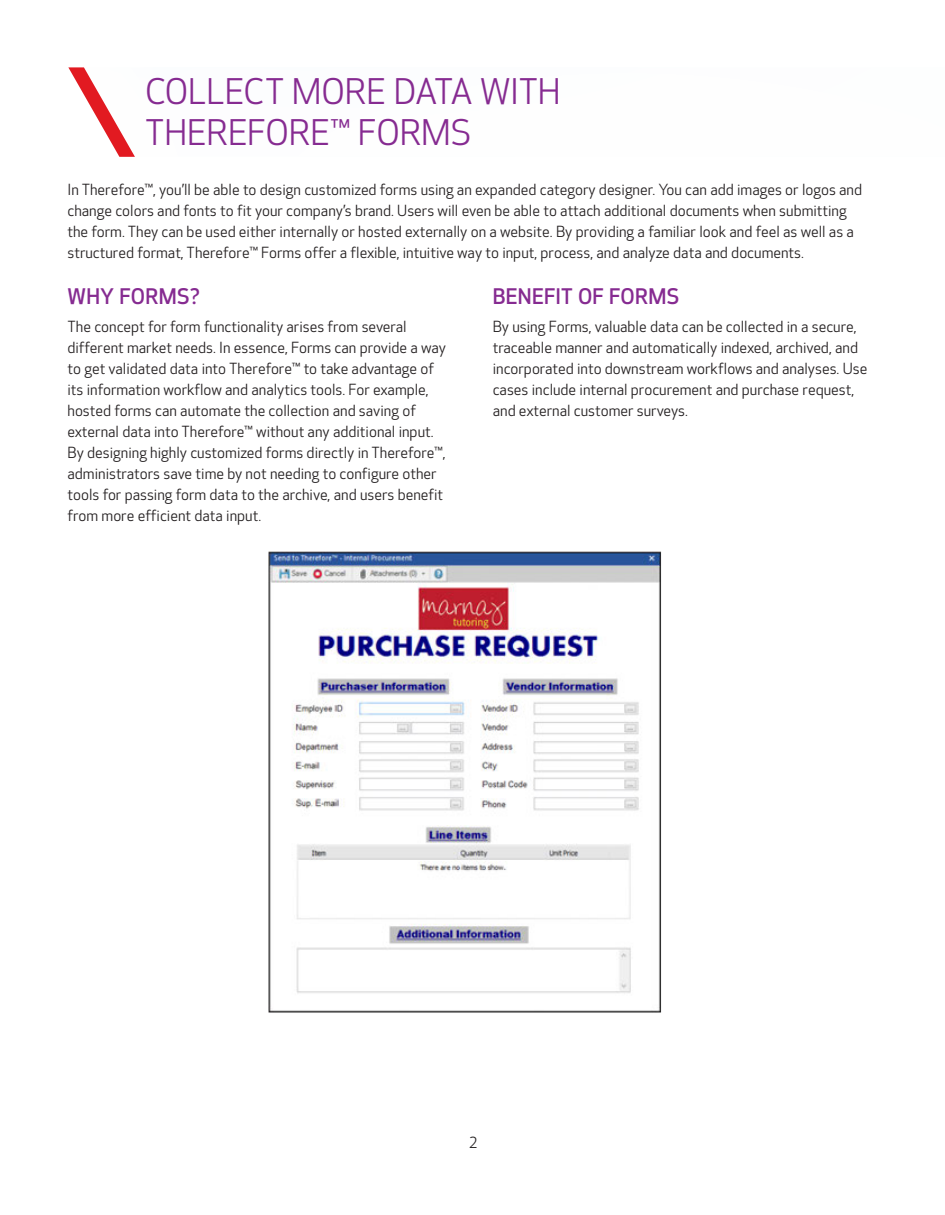
<style>
.page{position:relative;width:945px;height:1215px;background:#fff}
.page>*{position:absolute;margin:0;border:0;box-sizing:border-box;transform-origin:0 0}
.A_Header-Cover{font:34.5px/40.5px "Optic Sans 201";letter-spacing:-.005em;color:#862b91}
.C_SubSub_Header-Insi{font:500 21px "Optic Sans 301";letter-spacing:.015em;color:#862b91}
.Body_Text{font:15px/21px "Optic Sans 201";color:#231f20}
</style>
<div class="page">
<svg style="left:68px;top:67px;width:67px;height:90px"></svg>
<img style="left:268px;top:551px;width:394px;height:462px">
<p class="A_Header-Cover" style="left:145px;top:73px;width:417px">COLLECT MORE DATA WITH<br>THEREFORE™ FORMS</p>
<p class="Body_Text" style="left:68px;top:180px;width:796px">In Therefore™, you’ll be able to design customized forms using an expanded category designer. You can add images or logos and change colors and fonts to fit your company’s brand. Users will even be able to attach additional documents when submitting the form. They can be used either internally or hosted externally on a website. By providing a familiar look and feel as well as a structured format, Therefore™ Forms offer a flexible, intuitive way to input, process, and analyze data and documents.</p>
<p class="C_SubSub_Header-Insi" style="left:68px;top:284px;width:134px">WHY FORMS?</p>
<p class="Body_Text" style="left:68px;top:316px;width:380px">The concept for form functionality arises from several different market needs. In essence, Forms can provide a way to get validated data into Therefore™ to take advantage of its information workflow and analytics tools. For example, hosted forms can automate the collection and saving of external data into Therefore™ without any additional input.<br>By designing highly customized forms directly in Therefore™, administrators save time by not needing to configure other tools for passing form data to the archive, and users benefit from more efficient data input.</p>
<p class="C_SubSub_Header-Insi" style="left:493px;top:284px;width:188px">BENEFIT OF FORMS</p>
<p class="Body_Text" style="left:493px;top:316px;width:376px">By using Forms, valuable data can be collected in a secure, traceable manner and automatically indexed, archived, and incorporated into downstream workflows and analyses. Use cases include internal procurement and purchase request, and external customer surveys.</p>
<p class="Body_Text" style="left:469px;top:1132px;width:10px">2</p>
</div>
